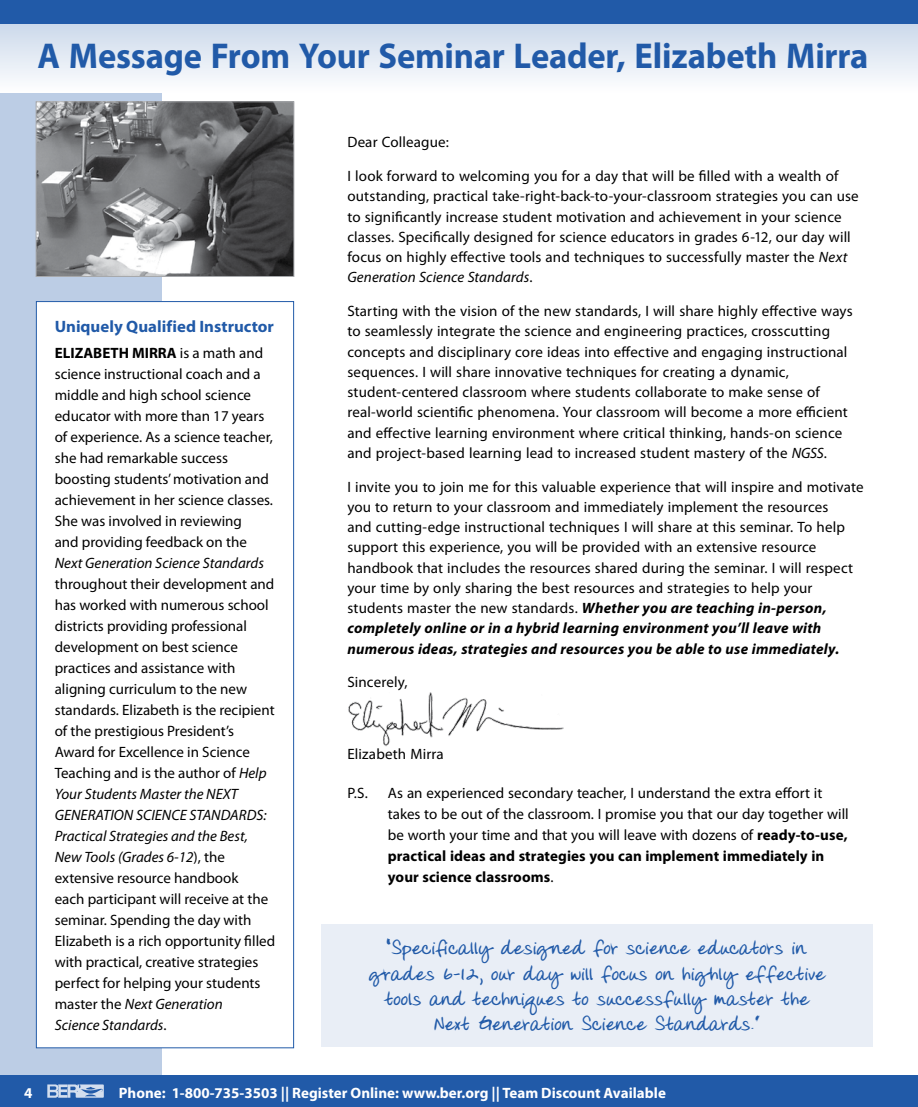
<style>
.page{position:relative;width:918px;height:1107px;background:#fff}
.page>*{position:absolute;margin:0;border:0;box-sizing:border-box;transform-origin:0 0}
.t1{font:700 36px "Myriad Pro";letter-spacing:-.005em;color:#215aa8;scale:.96 1}
.t2{font:700 21px/25.2px "Donnys Hand";letter-spacing:.005em;color:#215aa8;text-align:center}
.t3{font:700 16.5px "Myriad Pro";color:#215aa8}
.t4{font:15px/21px "Myriad Pro";letter-spacing:.005em;color:#000}
.t5{font:700 15px "Myriad Pro";color:#fff}
.t6{font:italic 15px "Myriad Pro";color:#000}
.s1{font-weight:700}
.s2{font-style:italic}
.s3{font-weight:700;font-style:italic}
</style>
<div class="page">
<div style="left:0;top:0;width:162px;height:1107px;background:#bccde5"></div>
<div style="left:0;top:1076px;width:918px;height:31px;background:#215aa8"></div>
<svg style="left:47px;top:1084px;width:57px;height:14px"></svg>
<svg style="left:0;top:24px;width:918px;height:68px"></svg>
<div style="left:0;top:0;width:918px;height:24px;background:#215aa8"></div>
<img style="left:348px;top:692px;width:215px;height:54px">
<div style="left:36px;top:302px;width:258px;height:746px;background:#fff"></div>
<div style="left:36px;top:301px;width:258px;height:747px;border:1px solid #215aa8"></div>
<div style="left:322px;top:924px;width:551px;height:123px;background:#e9eef6"></div>
<img style="left:38px;top:104px;width:254px;height:171px">
<div style="left:36px;top:102px;width:258px;height:175px;border:1px solid #a7a9ac"></div>
<h1 class="t1" style="left:38px;top:32px;width:867px">A Message From Your Seminar Leader, Elizabeth Mirra</h1>
<p class="t3" style="left:55px;top:316px;width:221px">Uniquely Qualified Instructor</p>
<p class="t4" style="left:55px;top:342px;width:220px"><span class="s1">ELIZABETH MIRRA</span> is a math and science instructional coach and a middle and high school science educator with more than 17 years of experience. As a science teacher, she had remarkable success boosting students’ motivation and achievement in her science classes.<br>She was involved in reviewing<br>and providing feedback on the</p>
<p class="t6" style="left:55px;top:554px;width:211px">Next Generation Science Standards</p>
<p class="t4" style="left:55px;top:573px;width:222px">throughout their development and has worked with numerous school districts providing professional development on best science practices and assistance with aligning curriculum to the new standards. Elizabeth is the recipient of the prestigious President’s<br>Award for Excellence in Science<br>Teaching and is the author of <span class="s2">Help<br>Your Students Master the NEXT<br>GENERATION SCIENCE STANDARDS:<br>Practical Strategies and the Best,<br>New Tools (Grades 6-12</span>), the extensive resource handbook<br>each participant will receive at the seminar. Spending the day with<br>Elizabeth is a rich opportunity filled with practical, creative strategies perfect for helping your students master the <span class="s2">Next Generation<br>Science Standards</span>.</p>
<p class="t4" style="left:347px;top:132px;width:103px">Dear Colleague:</p>
<p class="t4" style="left:347px;top:166px;width:513px;line-height:20.2px">I look forward to welcoming you for a day that will be filled with a wealth of outstanding, practical take-right-back-to-your-classroom strategies you can use to significantly increase student motivation and achievement in your science classes. Specifically designed for science educators in grades 6-12, our day will focus on highly effective tools and techniques to successfully master the <span class="s2">Next Generation Science Standards</span>.</p>
<p class="t4" style="left:347px;top:301px;width:507px;line-height:20.2px">Starting with the vision of the new standards, I will share highly effective ways to seamlessly integrate the science and engineering practices, crosscutting concepts and disciplinary core ideas into effective and engaging instructional sequences. I will share innovative techniques for creating a dynamic, student-centered classroom where students collaborate to make sense of real-world scientific phenomena. Your classroom will become a more efficient and effective learning environment where critical thinking, hands-on science and project-based learning lead to increased student mastery of the <span class="s2">NGSS</span>.</p>
<p class="t4" style="left:347px;top:476px;width:518px;line-height:20.2px">I invite you to join me for this valuable experience that will inspire and motivate you to return to your classroom and immediately implement the resources<br>and cutting‑edge instructional techniques I will share at this seminar. To help support this experience, you will be provided with an extensive resource handbook that includes the resources shared during the seminar. I will respect your time by only sharing the best resources and strategies to help your students master the new standards. <span class="s3">Whether you are teaching in-person, completely online or in a hybrid learning environment you’ll leave with numerous ideas, strategies and resources you be able to use immediately.</span></p>
<p class="t4" style="left:347px;top:672px;width:62px">Sincerely,</p>
<p class="t4" style="left:347px;top:744px;width:98px">Elizabeth Mirra</p>
<p class="t4" style="left:347px;top:783px;width:22px">P.S.</p>
<p class="t4" style="left:388px;top:783px;width:462px">As an experienced secondary teacher, I understand the extra effort it takes to be out of the classroom. I promise you that our day together will be worth your time and that you will leave with dozens of <span class="s1">ready-to-use, practical ideas and strategies you can implement immediately in your science classrooms</span>.</p>
<h2 class="t2" style="left:369px;top:937px;width:458px">“Specifically designed for science educators in grades 6-12, our day will focus on highly effective tools and techniques to successfully master the Next Generation Science Standards.”</h2>
<p class="t5" style="left:24px;top:1083px;width:10px">4</p>
<p class="t5" style="left:119px;top:1083px;width:549px">Phone: 1-800-735-3503 || Register Online: www.ber.org || Team Discount Available</p>
</div>
